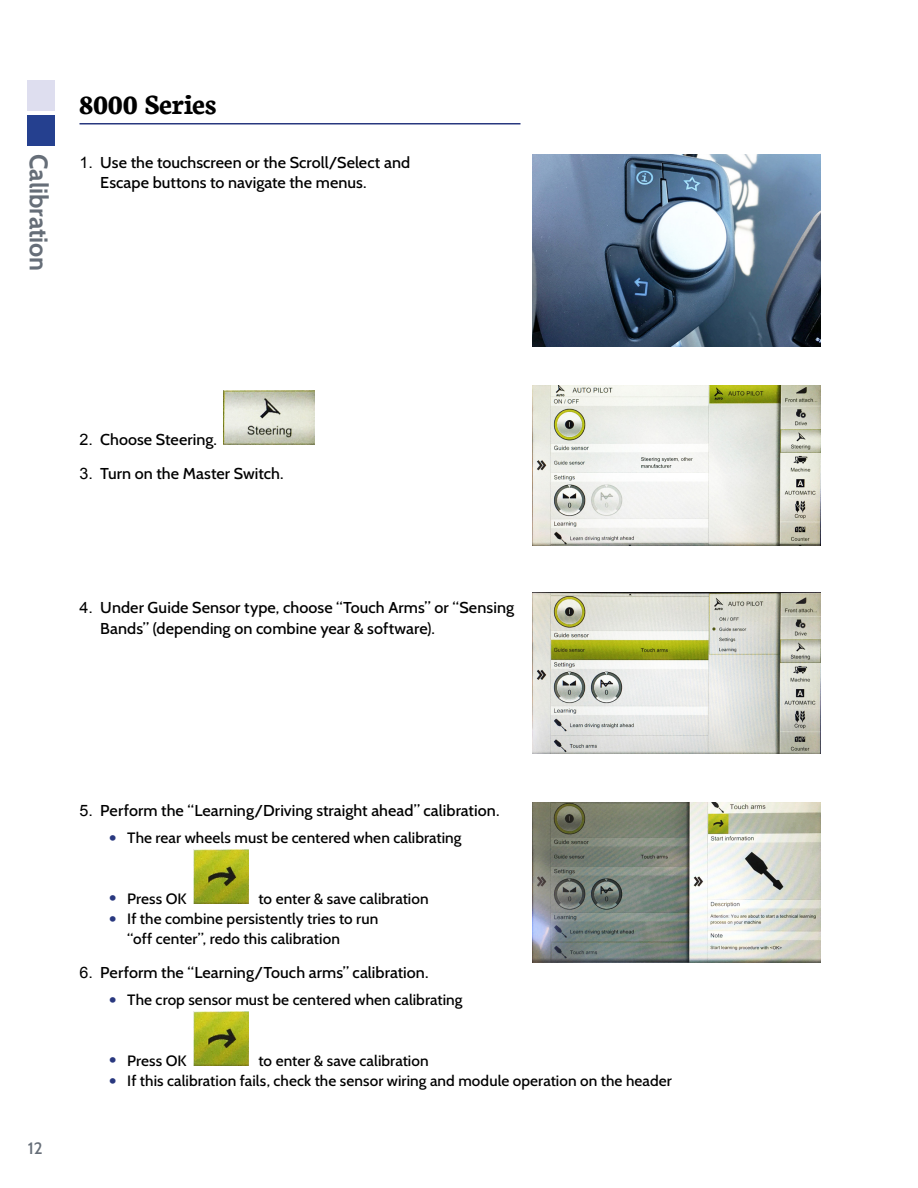
<style>
.page{position:relative;width:918px;height:1188px;background:#fff}
.page>*{position:absolute;margin:0;border:0;box-sizing:border-box;transform-origin:0 0}
.t1{font:700 30px "Neuton";letter-spacing:.005em;color:#000}
.t2{font:700 25.5px "Cabin";letter-spacing:-.005em;color:#666e78}
.t3{font:500 16.5px "Cabin";color:#666e78}
.t4{font:500 15.75px/20.2px "Cabin";letter-spacing:.005em;color:#000}
.t5{font:500 15px/20.2px "Cabin";letter-spacing:.005em;color:#000}
.s1{font-family:"Arial";font-weight:400}
.s2{font-size:25.5px;color:#29387f}
</style>
<div class="page">
<hr style="left:80px;top:123px;width:440px;height:1px;background:#29387f">
<img style="left:224px;top:391px;width:90px;height:54px">
<img style="left:194px;top:850px;width:54px;height:54px">
<img style="left:194px;top:1012px;width:54px;height:54px">
<img style="left:533px;top:386px;width:287px;height:160px">
<img style="left:533px;top:592px;width:287px;height:162px">
<img style="left:533px;top:802px;width:287px;height:160px">
<img style="left:533px;top:154px;width:287px;height:192px">
<div style="left:28px;top:80px;width:27px;height:30px;background:#dedeef"></div>
<div style="left:28px;top:115px;width:27px;height:31px;background:#25408f"></div>
<h2 class="t2" style="left:54px;top:154px;width:119px;rotate:90deg">Calibration</h2>
<h1 class="t1" style="left:80px;top:85px;width:138px">8000 Series</h1>
<p class="t4" style="left:100px;top:152px;width:311px;text-indent:-21px"><span class="s1">1.</span> Use the touchscreen or the Scroll/Select and<br>Escape buttons to navigate the menus.</p>
<p class="t4" style="left:80px;top:429px;width:139px"><span class="s1">2.</span> Choose Steering.</p>
<p class="t4" style="left:80px;top:463px;width:206px"><span class="s1">3.</span> Turn on the Master Switch.</p>
<p class="t4" style="left:100px;top:598px;width:415px;text-indent:-21px"><span class="s1">4.</span> Under Guide Sensor type, choose “Touch Arms” or “Sensing<br>Bands” (depending on combine year &amp; software).</p>
<p class="t3" style="left:28px;top:1138px;width:17px">12</p>
<p class="t4" style="left:80px;top:800px;width:421px"><span class="s1">5.</span> Perform the “Learning/Driving straight ahead” calibration.</p>
<p class="t5" style="left:109px;top:828px;width:354px"><span class="s2">•</span> The rear wheels must be centered when calibrating</p>
<p class="t5" style="left:109px;top:888px;width:79px"><span class="s2">•</span> Press OK</p>
<p class="t5" style="left:259px;top:888px;width:172px">to enter &amp; save calibration</p>
<p class="t5" style="left:127px;top:909px;width:253px;text-indent:-18px"><span class="s2">•</span> If the combine persistently tries to run “off center”, redo this calibration</p>
<p class="t4" style="left:80px;top:962px;width:351px"><span class="s1">6.</span> Perform the “Learning/Touch arms” calibration.</p>
<p class="t5" style="left:109px;top:990px;width:355px"><span class="s2">•</span> The crop sensor must be centered when calibrating</p>
<p class="t5" style="left:109px;top:1050px;width:79px"><span class="s2">•</span> Press OK</p>
<p class="t5" style="left:259px;top:1050px;width:172px">to enter &amp; save calibration</p>
<p class="t5" style="left:109px;top:1071px;width:565px"><span class="s2">•</span> If this calibration fails, check the sensor wiring and module operation on the header</p>
</div>
